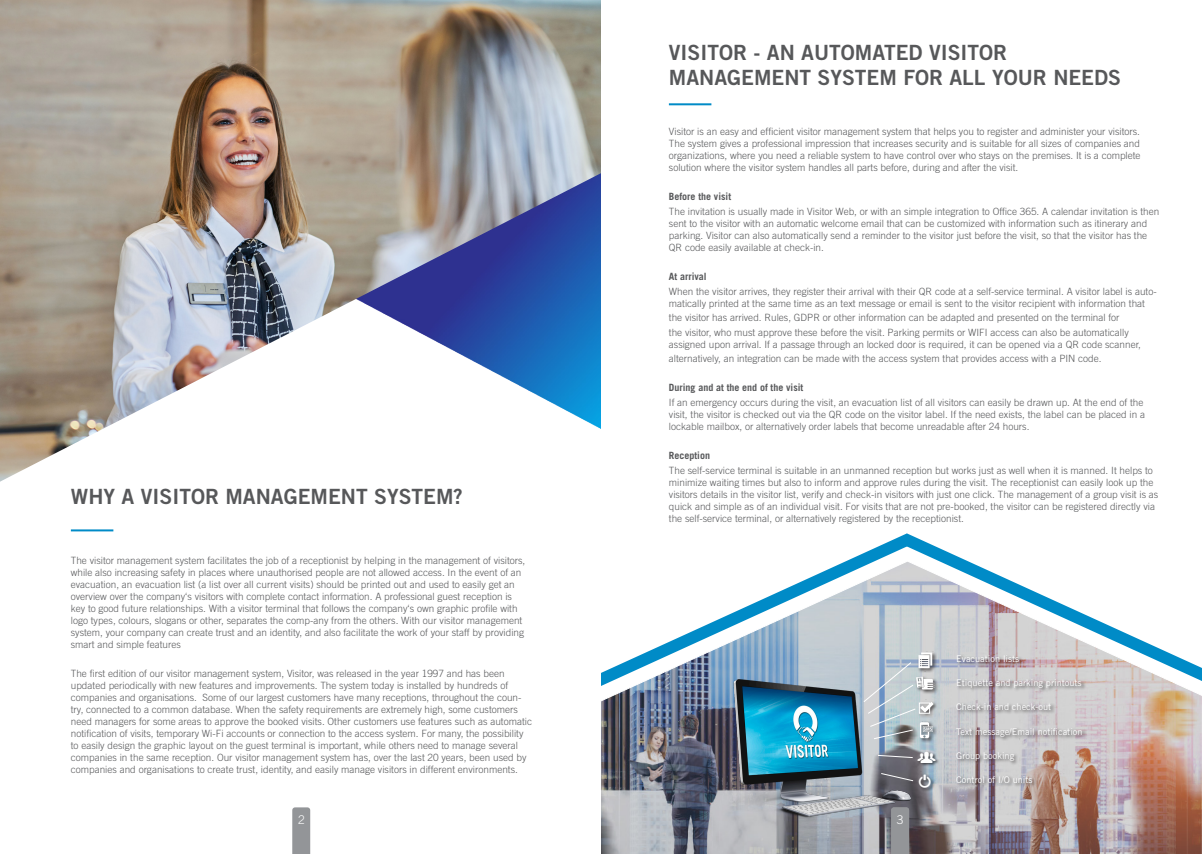
<style>
.page{position:relative;width:1202px;height:854px;background:#fff}
.page>*{position:absolute;margin:0;border:0;box-sizing:border-box;transform-origin:0 0}
.SL_-_Body{font:21px/25.2px "Trade Gothic LT Std Bd 2";color:#57585a}
.t1{font:300 12px "Trade Gothic LT Std";color:#fff}
.SL_-_Tech{font:300 10px/12px "Trade Gothic LT Std";color:#57585a}
.SL_-_Tech-2{font:700 10px "Trade Gothic LT Std";color:#57585a}
.Undertext_-_Neg{font:9.2px "Trade Gothic LT Std";color:#fff}
</style>
<div class="page">
<svg style="left:292px;top:807px;width:18px;height:46px"></svg>
<img style="left:601px;top:680px;width:601px;height:173px">
<img style="left:0;top:0;width:601px;height:481px">
<hr style="left:71px;top:529px;width:42px;height:2px;background:#008bc7">
<hr style="left:669px;top:103px;width:42px;height:2px;background:#008bc7">
<svg style="left:601px;top:534px;width:304px;height:155px"></svg>
<svg style="left:905px;top:533px;width:297px;height:147px"></svg>
<svg style="left:891px;top:825px;width:18px;height:28px"></svg>
<img style="left:719px;top:668px;width:203px;height:157px">
<div style="left:917px;top:651px;width:20px;height:22px;background:#231f20;opacity:.75"></div>
<div style="left:915px;top:675px;width:24px;height:19px;background:#231f20;opacity:.75"></div>
<div style="left:919px;top:720px;width:19px;height:22px;background:#231f20;opacity:.75"></div>
<div style="left:918px;top:701px;width:20px;height:17px;background:#231f20;opacity:.75"></div>
<div style="left:918px;top:773px;width:18px;height:19px;background:#231f20;opacity:.75"></div>
<svg style="left:863px;top:652px;width:71px;height:87px;background:#bbc5cb"></svg>
<svg style="left:881px;top:772px;width:32px;height:9px"></svg>
<div style="left:917px;top:750px;width:23px;height:16px;background:#231f20;opacity:.75"></div>
<div style="left:956px;top:653px;width:68px;height:13px;background:#231f20;opacity:.75"></div>
<div style="left:956px;top:677px;width:130px;height:15px;background:#231f20;opacity:.75"></div>
<div style="left:956px;top:702px;width:100px;height:12px;background:#231f20;opacity:.75"></div>
<div style="left:956px;top:726px;width:131px;height:14px;background:#231f20;opacity:.75"></div>
<div style="left:956px;top:750px;width:63px;height:15px;background:#231f20;opacity:.75"></div>
<div style="left:956px;top:775px;width:81px;height:12px;background:#231f20;opacity:.75"></div>
<svg style="left:919px;top:774px;width:12px;height:13px"></svg>
<svg style="left:877px;top:751px;width:59px;height:11px"></svg>
<p class="SL_-_Body" style="left:71px;top:483px;width:393px">WHY A VISITOR MANAGEMENT SYSTEM?</p>
<p class="SL_-_Tech" style="left:71px;top:554px;width:456px">The visitor management system facilitates the job of a receptionist by helping in the management of visitors, while also increasing safety in places where unauthorised people are not allowed access. In the event of an evacuation, an evacuation list (a list over all current visits) should be printed out and used to easily get an overview over the company‘s visitors with complete contact information. A professional guest reception is key to good future relationships. With a visitor terminal that follows the company‘s own graphic profile with logo types, colours, slogans or other, separates the comp-any from the others. With our visitor management system, your company can create trust and an identity, and also facilitate the work of your staff by providing smart and simple features</p>
<p class="SL_-_Tech" style="left:71px;top:667px;width:463px">The first edition of our visitor management system, Visitor, was released in the year 1997 and has been updated periodically with new features and improvements. The system today is installed by hundreds of companies and organisations. Some of our largest customers have many receptions, throughout the coun&shy;try, connected to a common database. When the safety requirements are extremely high, some customers need managers for some areas to approve the booked visits. Other customers use features such as automatic notification of visits, temporary Wi-Fi accounts or connection to the access system. For many, the possibility to easily design the graphic layout on the guest terminal is important, while others need to manage several companies in the same reception. Our visitor management system has, over the last 20 years, been used by companies and organisations to create trust, identity, and easily manage visitors in different environments.</p>
<p class="t1" style="left:298px;top:812px;width:8px">2</p>
<p class="SL_-_Body" style="left:669px;top:39px;width:454px">VISITOR - AN AUTOMATED VISITOR<br>MANAGEMENT SYSTEM FOR ALL YOUR NEEDS</p>
<p class="SL_-_Tech" style="left:669px;top:125px;width:473px;text-align:justify">Visitor is an easy and efficient visitor management system that helps you to register and administer your visitors.<br>The system gives a professional impression that increases security and is suitable for all sizes of companies and organizations, where you need a reliable system to have control over who stays on the premises. It is a complete solution where the visitor system handles all parts before, during and after the visit.</p>
<p class="SL_-_Tech-2" style="left:669px;top:190px;width:64px">Before the visit</p>
<p class="SL_-_Tech" style="left:669px;top:205px;width:492px">The invitation is usually made in Visitor Web, or with an simple integration to Office 365. A calendar invitation is then sent to the visitor with an automatic welcome email that can be customized with information such as itinerary and parking. Visitor can also automatically send a reminder to the visitor just before the visit, so that the visitor has the QR code easily available at check-in.</p>
<p class="SL_-_Tech-2" style="left:669px;top:270px;width:39px">At arrival</p>
<p class="SL_-_Tech" style="left:669px;top:285px;width:489px">When the visitor arrives, they register their arrival with their QR code at a self-service terminal. A visitor label is auto&shy;matically printed at the same time as an text message or email is sent to the visitor recipient with information that</p>
<p class="SL_-_Tech" style="left:669px;top:311px;width:452px">the visitor has arrived. Rules, GDPR or other information can be adapted and presented on the terminal for</p>
<p class="SL_-_Tech" style="left:669px;top:326px;width:474px">the visitor, who must approve these before the visit. Parking permits or WIFI access can also be automatically assigned upon arrival. If a passage through an locked door is required, it can be opened via a QR code scanner,</p>
<p class="SL_-_Tech" style="left:669px;top:352px;width:434px">alternatively, an integration can be made with the access system that provides access with a PIN code.</p>
<p class="SL_-_Tech-2" style="left:669px;top:381px;width:136px">During and at the end of the visit</p>
<p class="SL_-_Tech" style="left:669px;top:396px;width:478px">If an emergency occurs during the visit, an evacuation list of all visitors can easily be drawn up. At the end of the visit, the visitor is checked out via the QR code on the visitor label. If the need exists, the label can be placed in a lockable mailbox, or alternatively order labels that become unreadable after 24 hours.</p>
<p class="SL_-_Tech-2" style="left:669px;top:449px;width:43px">Reception</p>
<p class="SL_-_Tech" style="left:669px;top:464px;width:491px">The self-service terminal is suitable in an unmanned reception but works just as well when it is manned. It helps to minimize waiting times but also to inform and approve rules during the visit. The receptionist can easily look up the visitors details in the visitor list, verify and check-in visitors with just one click. The management of a group visit is as quick and simple as of an individual visit. For visits that are not pre-booked, the visitor can be registered directly via the self-service terminal, or alternatively registered by the receptionist.</p>
<p class="t1" style="left:897px;top:812px;width:8px">3</p>
<p class="Undertext_-_Neg" style="left:956px;top:652px;width:65px">Evacuation lists</p>
<p class="Undertext_-_Neg" style="left:956px;top:676px;width:127px">Etiquette and parking printouts</p>
<p class="Undertext_-_Neg" style="left:956px;top:701px;width:96px">Check-in and check-out</p>
<p class="Undertext_-_Neg" style="left:956px;top:725px;width:128px">Text message/Email notification</p>
<p class="Undertext_-_Neg" style="left:956px;top:749px;width:59px">Group booking</p>
<p class="Undertext_-_Neg" style="left:956px;top:774px;width:78px">Control of I/O units</p>
</div>
